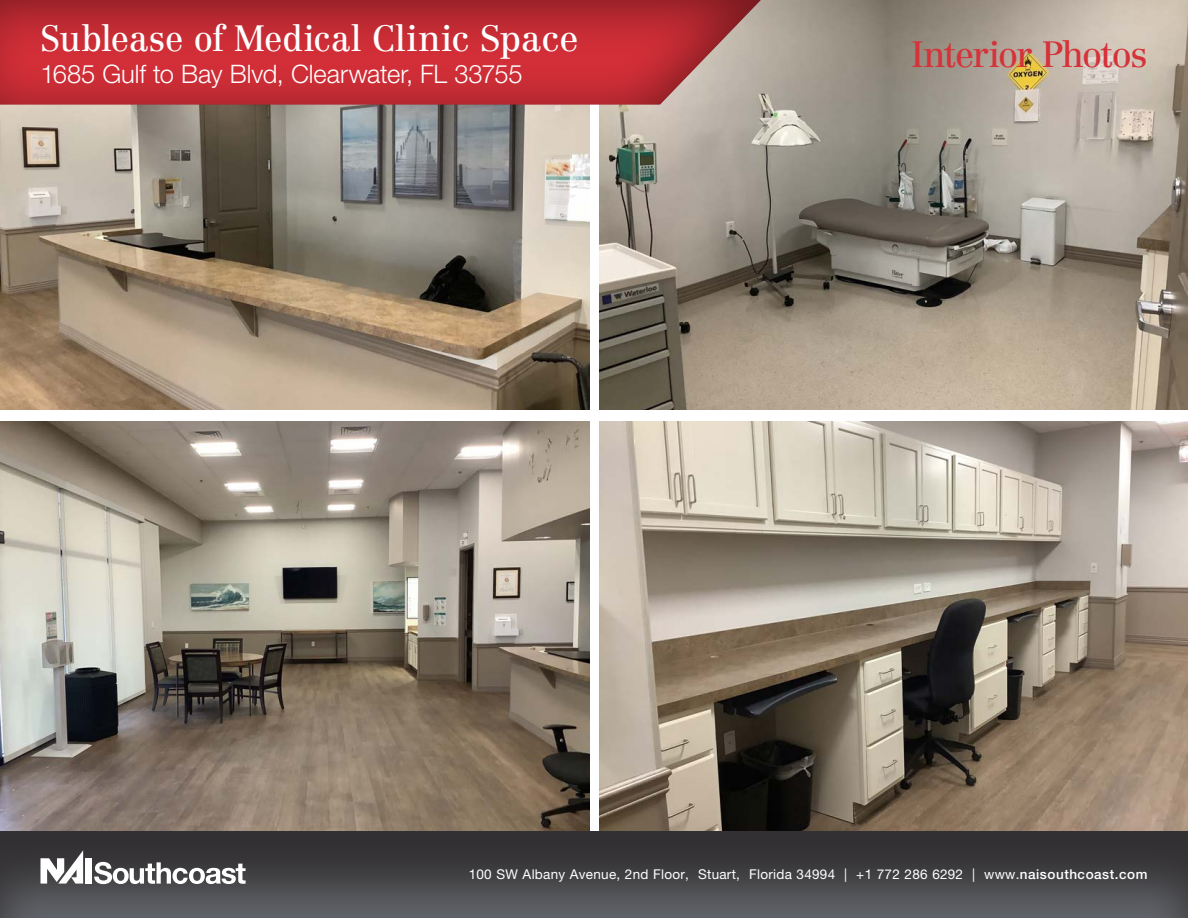
<style>
.page{position:relative;width:1188px;height:918px;background:#fff}
.page>*{position:absolute;margin:0;border:0;box-sizing:border-box;transform-origin:0 0}
.t1{font:36px "Centennial LT Std";letter-spacing:-.005em;color:#fff;scale:.96 1}
.t2{font:36px "Centennial LT Std";letter-spacing:-.045em;color:#d53339}
.t3{font:300 25.5px "Helvetica Neue LT Std";letter-spacing:-.005em;color:#fff}
.t4{font:13.5px "Helvetica Neue LT Std";letter-spacing:.02em;color:#fff}
.s1{font-weight:500}
</style>
<div class="page">
<img style="left:0;top:422px;width:589px;height:408px">
<img style="left:0;top:106px;width:589px;height:304px">
<img style="left:599px;top:0;width:589px;height:410px">
<img style="left:599px;top:422px;width:589px;height:408px">
<div style="left:0;top:0;width:762px;height:106px;background:#231f20;opacity:.51"></div>
<div style="left:0;top:830px;width:1188px;height:88px;background:#231f20;opacity:.75"></div>
<div style="left:85px;top:858px;width:7px;height:26px;background:#fff"></div>
<svg style="left:40px;top:850px;width:43px;height:34px"></svg>
<svg style="left:94px;top:862px;width:152px;height:22px"></svg>
<p class="t1" style="left:40px;top:17px;width:562px">Sublease of Medical Clinic Space</p>
<p class="t3" style="left:40px;top:58px;width:484px">1685 Gulf to Bay Blvd, Clearwater, FL 33755</p>
<p class="t2" style="left:911px;top:33px;width:238px">Interior Photos</p>
<p class="t4" style="left:469px;top:866px;width:680px">100 SW Albany Avenue, 2nd Floor, Stuart, Florida 34994 | +1 772 286 6292 | www.<span class="s1">naisouthcoast.com</span></p>
</div>
